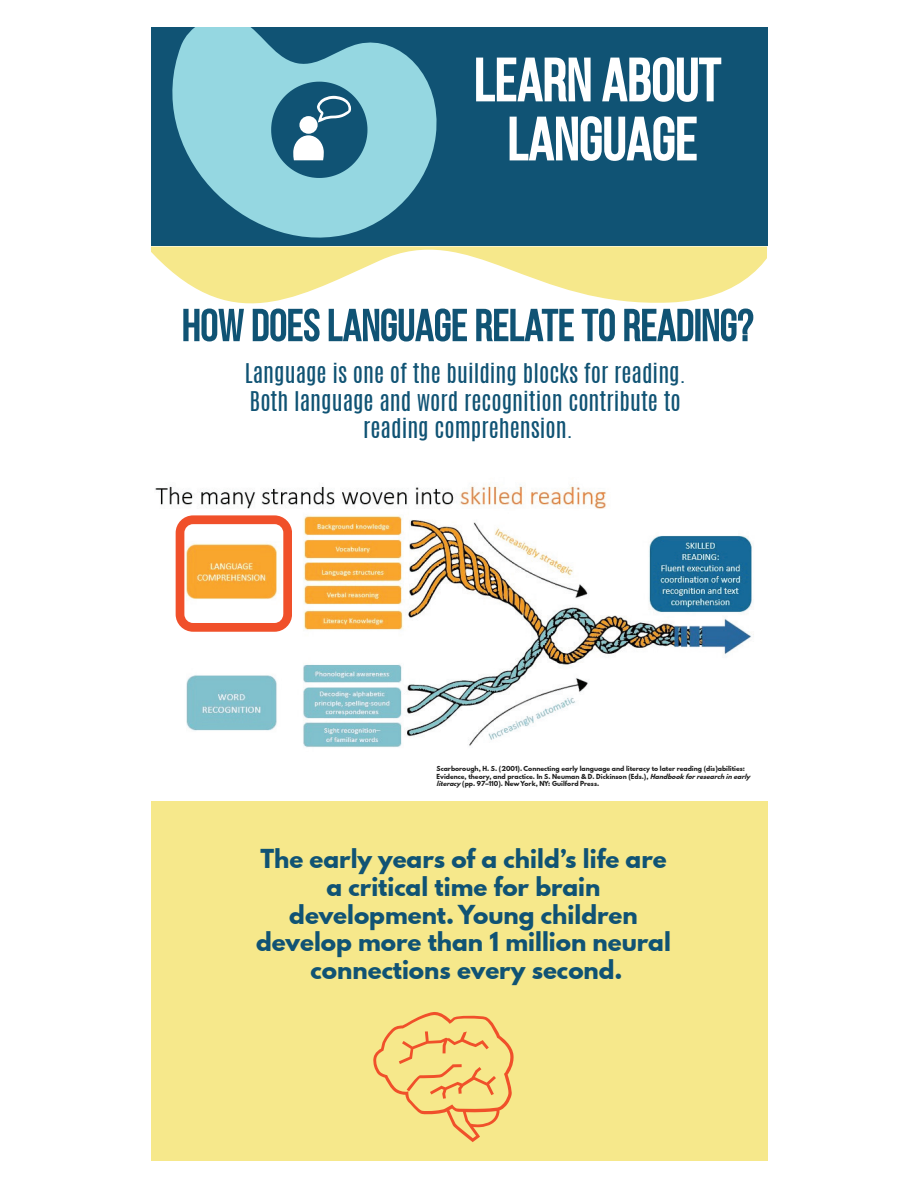
<style>
.page{position:relative;width:918px;height:1188px;background:#fff}
.page>*{position:absolute;margin:0;border:0;box-sizing:border-box;transform-origin:0 0}
.t1{font:700 23.1px/27.8px "League Spartan";color:#105374;text-align:center}
.t2{font:23.1px/27.8px "Antonio";color:#105374;text-align:center}
.t3{font:700 6.15px/7.6px "League Spartan";color:#222}
.s1{font-style:italic}
</style>
<div class="page">
<div style="left:151px;top:27px;width:616px;height:220px;background:#105374"></div>
<svg style="left:151px;top:27px;width:292px;height:220px;fill:#95d7e1"></svg>
<svg style="left:151px;top:247px;width:616px;height:73px;fill:#f6e88b"></svg>
<div style="left:151px;top:801px;width:616px;height:360px;background:#f6e88b"></div>
<svg style="left:476px;top:57px;width:245px;height:45px"></svg>
<svg style="left:510px;top:116px;width:187px;height:45px"></svg>
<img style="left:155px;top:483px;width:599px;height:265px">
<svg style="left:271px;top:82px;width:96px;height:96px"></svg>
<svg style="left:183px;top:309px;width:570px;height:33px"></svg>
<svg style="left:176px;top:515px;width:116px;height:117px"></svg>
<svg style="left:373px;top:1012px;width:141px;height:130px"></svg>
<h1 class="t2" style="left:245px;top:360px;width:442px">Language is one of the building blocks for reading.<br>Both language and word recognition contribute to reading comprehension.</h1>
<p class="t3" style="left:437px;top:765px;width:315px">Scarborough, H. S. (2001). Connecting early language and literacy to later reading (dis)abilities:<br>Evidence, theory, and practice. In S. Neuman &amp; D. Dickinson (Eds.), <span class="s1">Handbookforresearchinearly</span></p>
<p class="t3" style="left:437px;top:779px;width:164px"><span class="s1">literacy</span> (pp. 97–110). New York, NY: Guilford Press.</p>
<h1 class="t1" style="left:256px;top:844px;width:416px">The early years of a child’s life are a critical time for brain development. Young children develop more than 1 million neural connections every second.</h1>
</div>
